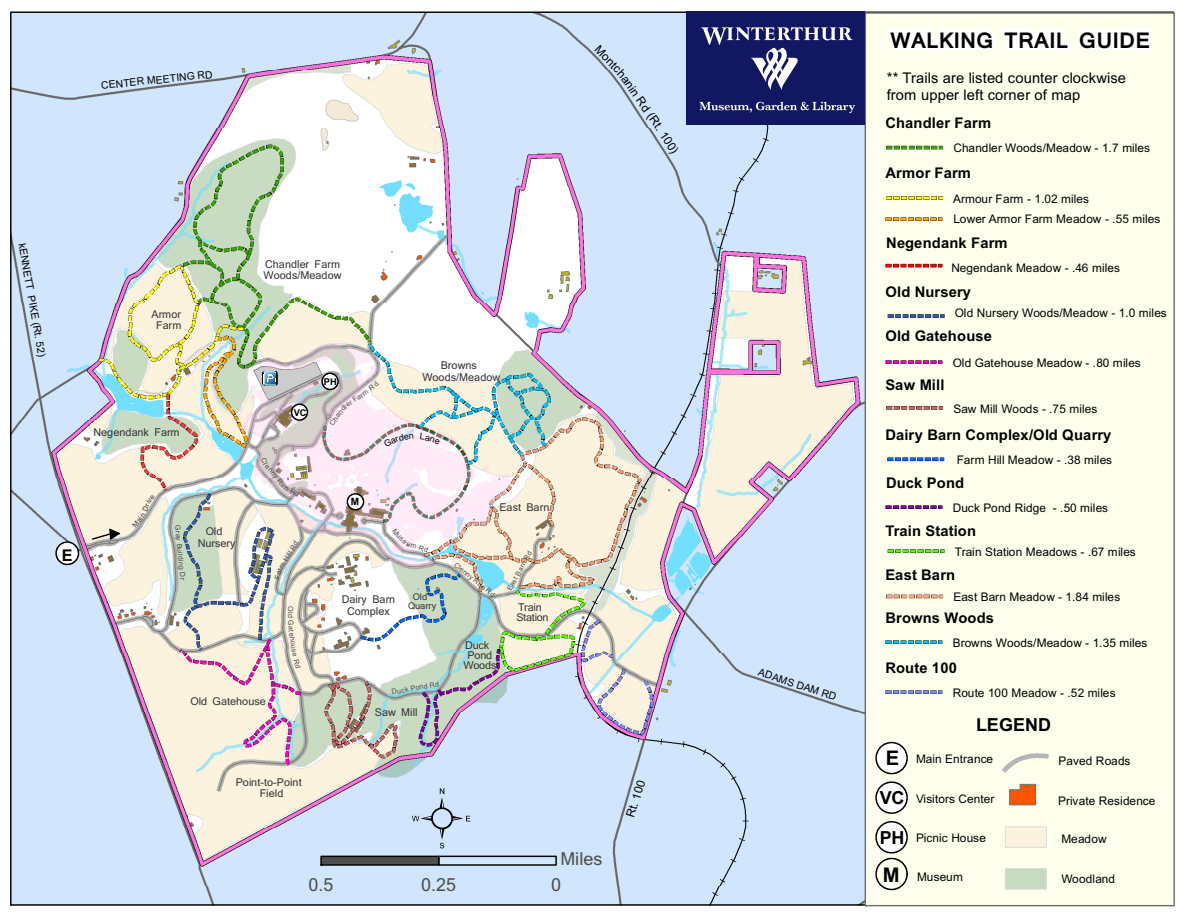
<style>
.page{position:relative;width:1188px;height:918px;background:#fff}
.page>*{position:absolute;margin:0;border:0;box-sizing:border-box;transform-origin:0 0}
.t1{font:86.4px "ESRI North";color:#000}
.t2{font:700 20.85px "Mangal";letter-spacing:.005em;color:#000}
.t3{font:700 20.1px "Arial";color:#000}
.t4{font:700 18px "Arial";letter-spacing:-.005em;color:#000}
.t5{font:17.25px "Mangal";letter-spacing:.005em;color:#4e4e4e}
.t6{font:700 16.2px "Arial";color:#000}
.t7{font:700 14.7px "Arial";letter-spacing:.005em;color:#000}
.t8{font:14.7px/17.2px "Arial";letter-spacing:.005em;color:#000}
.t9{font:11.85px/20.5px "Arial";letter-spacing:.005em;color:#000}
.t10{font:10.5px/11.6px "Mangal";letter-spacing:.005em;color:#343434;text-align:center}
.t11{font:10.5px "Arial";color:#000}
.t12{font:10.5px/10.1px "Mangal";letter-spacing:-.025em;color:#343434}
.t13{font:700 10.05px "Arial";color:#000}
.t14{font:700 9.3px "Arial";color:#000}
.t15{font:9px/9px "Mangal";letter-spacing:-.005em;color:#343434;text-align:center}
.t16{font:7.2px "Arial";color:#4e4e4e}
</style>
<div class="page">
<img style="left:12px;top:14px;width:852px;height:890px">
<div style="left:864px;top:12px;width:311px;height:895px;background:#ffffed"></div>
<svg style="left:320px;top:855px;width:120px;height:11px"></svg>
<div style="left:438px;top:856px;width:119px;height:10px;border:1px solid #000"></div>
<svg style="left:263px;top:371px;width:15px;height:16px"></svg>
<svg style="left:55px;top:541px;width:25px;height:25px"></svg>
<svg style="left:883px;top:12px;width:272px;height:54px"></svg>
<svg style="left:290px;top:403px;width:19px;height:19px"></svg>
<svg style="left:90px;top:528px;width:31px;height:13px"></svg>
<svg style="left:1005px;top:826px;width:42px;height:22px"></svg>
<svg style="left:1005px;top:868px;width:42px;height:22px"></svg>
<svg style="left:1009px;top:784px;width:27px;height:22px"></svg>
<svg style="left:875px;top:741px;width:34px;height:34px"></svg>
<svg style="left:875px;top:781px;width:34px;height:110px"></svg>
<svg style="left:997px;top:751px;width:57px;height:27px;background:#f3f3e4"></svg>
<svg style="left:886px;top:146px;width:57px;height:3px"></svg>
<svg style="left:885px;top:360px;width:57px;height:4px"></svg>
<svg style="left:886px;top:406px;width:57px;height:4px"></svg>
<svg style="left:887px;top:458px;width:57px;height:3px"></svg>
<svg style="left:885px;top:505px;width:57px;height:4px"></svg>
<svg style="left:888px;top:549px;width:57px;height:4px"></svg>
<svg style="left:886px;top:595px;width:57px;height:3px"></svg>
<svg style="left:885px;top:640px;width:57px;height:4px"></svg>
<svg style="left:885px;top:690px;width:57px;height:4px"></svg>
<svg style="left:885px;top:264px;width:57px;height:3px"></svg>
<svg style="left:888px;top:314px;width:57px;height:4px"></svg>
<svg style="left:886px;top:196px;width:57px;height:4px"></svg>
<svg style="left:885px;top:217px;width:57px;height:4px"></svg>
<svg style="left:346px;top:492px;width:19px;height:19px"></svg>
<div style="left:686px;top:12px;width:179px;height:112px;background:#121761"></div>
<svg style="left:701px;top:27px;width:152px;height:63px"></svg>
<svg style="left:700px;top:102px;width:155px;height:11px"></svg>
<svg style="left:384px;top:434px;width:30px;height:13px"></svg>
<svg style="left:420px;top:433px;width:20px;height:11px"></svg>
<svg style="left:132px;top:495px;width:23px;height:33px"></svg>
<svg style="left:321px;top:372px;width:58px;height:39px"></svg>
<svg style="left:275px;top:541px;width:24px;height:38px"></svg>
<svg style="left:288px;top:620px;width:13px;height:48px"></svg>
<svg style="left:392px;top:528px;width:36px;height:24px"></svg>
<svg style="left:617px;top:69px;width:10px;height:9px"></svg>
<svg style="left:641px;top:103px;width:19px;height:23px"></svg>
<svg style="left:668px;top:147px;width:11px;height:8px"></svg>
<svg style="left:261px;top:457px;width:38px;height:40px"></svg>
<p class="t11" style="left:101px;top:82px;width:114px;rotate:-6deg">CENTER MEETING RD</p>
<p class="t9" style="left:604px;top:41px;width:34px;rotate:47deg">Montc</p>
<p class="t9" style="left:632px;top:71px;width:36px;rotate:56deg">anin R</p>
<p class="t9" style="left:665px;top:119px;width:32px;rotate:57deg">t. 100</p>
<p class="t11" style="left:26px;top:242px;width:116px;rotate:80deg">kENNETT PIKE (Rt. 52)</p>
<p class="t10" style="left:152px;top:309px;width:32px">Armor<br>Farm</p>
<p class="t10" style="left:94px;top:428px;width:88px">Negendank Farm</p>
<p class="t10" style="left:264px;top:259px;width:80px;text-align:left">Chandler Farm<br>Woods/Meadow</p>
<p class="t14" style="left:294px;top:409px;width:14px">VC</p>
<p class="t14" style="left:324px;top:378px;width:14px">PH</p>
<p class="t16" style="left:329px;top:423px;width:19px;rotate:-54deg">Chan</p>
<p class="t10" style="left:422px;top:361px;width:80px">Browns<br>Woods/Meadow</p>
<p class="t6" style="left:62px;top:549px;width:12px">E</p>
<p class="t16" style="left:180px;top:525px;width:56px;rotate:84deg">Gray Building Dr</p>
<p class="t10" style="left:198px;top:527px;width:39px">Old<br>Nursery</p>
<p class="t16" style="left:293px;top:606px;width:13px;rotate:90deg">Old</p>
<p class="t10" style="left:190px;top:696px;width:77px">Old Gatehouse</p>
<p class="t13" style="left:351px;top:498px;width:10px">M</p>
<p class="t10" style="left:499px;top:502px;width:51px">East Barn</p>
<p class="t10" style="left:342px;top:595px;width:55px">Dairy Barn<br>Complex</p>
<p class="t15" style="left:408px;top:593px;width:30px">Old<br>Quarry</p>
<p class="t16" style="left:391px;top:689px;width:49px;rotate:-10deg">Duck Pond Rd</p>
<p class="t10" style="left:375px;top:708px;width:44px">Saw Mill</p>
<p class="t16" style="left:457px;top:562px;width:52px;rotate:39deg">Clenny Run Rd</p>
<p class="t12" style="left:463px;top:641px;width:35px;text-align:center">Duck<br>Pond<br>Woods</p>
<p class="t16" style="left:507px;top:589px;width:46px;rotate:-61deg">East Barn Rd</p>
<p class="t12" style="left:516px;top:604px;width:34px">Train<br>Station</p>
<p class="t10" style="left:236px;top:777px;width:68px">Point-to-Point<br>Field</p>
<p class="t1" style="left:412px;top:768px;width:60px">²</p>
<p class="t5" style="left:560px;top:852px;width:44px">Miles</p>
<p class="t5" style="left:309px;top:878px;width:26px">0.5</p>
<p class="t5" style="left:551px;top:878px;width:11px">0</p>
<p class="t5" style="left:421px;top:878px;width:36px">0.25</p>
<p class="t9" style="left:621px;top:815px;width:40px;rotate:-73deg">Rt. 100</p>
<p class="t11" style="left:760px;top:668px;width:83px;rotate:18deg">ADAMS DAM RD</p>
<p class="t2" style="left:890px;top:28px;width:262px">WALKING TRAIL GUIDE</p>
<p class="t8" style="left:887px;top:71px;width:241px">** Trails are listed counter clockwise from upper left corner of map</p>
<p class="t7" style="left:885px;top:117px;width:107px">Chandler Farm</p>
<p class="t9" style="left:954px;top:139px;width:198px">Chandler Woods/Meadow - 1.7 miles</p>
<p class="t7" style="left:885px;top:168px;width:87px">Armor Farm</p>
<p class="t9" style="left:953px;top:189px;width:209px">Armour Farm - 1.02 miles<br>Lower Armor Farm Meadow - .55 miles</p>
<p class="t7" style="left:886px;top:238px;width:123px">Negendank Farm</p>
<p class="t9" style="left:951px;top:259px;width:170px">Negendank Meadow - .46 miles</p>
<p class="t7" style="left:885px;top:287px;width:87px">Old Nursery</p>
<p class="t9" style="left:955px;top:304px;width:213px">Old Nursery Woods/Meadow - 1.0 miles</p>
<p class="t7" style="left:885px;top:331px;width:108px">Old Gatehouse</p>
<p class="t9" style="left:953px;top:354px;width:190px">Old Gatehouse Meadow - .80 miles</p>
<p class="t7" style="left:885px;top:379px;width:61px">Saw Mill</p>
<p class="t9" style="left:954px;top:399px;width:145px">Saw Mill Woods - .75 miles</p>
<p class="t7" style="left:885px;top:430px;width:228px">Dairy Barn Complex/Old Quarry</p>
<p class="t9" style="left:957px;top:450px;width:157px">Farm Hill Meadow - .38 miles</p>
<p class="t7" style="left:886px;top:477px;width:80px">Duck Pond</p>
<p class="t9" style="left:953px;top:499px;width:157px">Duck Pond Ridge - .50 miles</p>
<p class="t7" style="left:885px;top:525px;width:92px">Train Station</p>
<p class="t9" style="left:955px;top:543px;width:182px">Train Station Meadows - .67 miles</p>
<p class="t7" style="left:885px;top:570px;width:71px">East Barn</p>
<p class="t9" style="left:954px;top:588px;width:168px">East Barn Meadow - 1.84 miles</p>
<p class="t7" style="left:885px;top:613px;width:110px">Browns Woods</p>
<p class="t9" style="left:953px;top:634px;width:196px">Browns Woods/Meadow - 1.35 miles</p>
<p class="t7" style="left:885px;top:663px;width:73px">Route 100</p>
<p class="t9" style="left:953px;top:684px;width:164px">Route 100 Meadow - .52 miles</p>
<p class="t3" style="left:886px;top:751px;width:15px">E</p>
<p class="t4" style="left:880px;top:791px;width:26px">VC</p>
<p class="t4" style="left:880px;top:831px;width:26px">PH</p>
<p class="t3" style="left:883px;top:868px;width:18px">M</p>
<p class="t4" style="left:976px;top:718px;width:76px">LEGEND</p>
<p class="t9" style="left:916px;top:749px;width:79px">Main Entrance</p>
<p class="t9" style="left:916px;top:790px;width:80px">Visitors Center</p>
<p class="t9" style="left:916px;top:829px;width:71px">Picnic House</p>
<p class="t9" style="left:917px;top:868px;width:47px">Museum</p>
<p class="t9" style="left:1059px;top:752px;width:73px">Paved Roads</p>
<p class="t9" style="left:1058px;top:791px;width:99px">Private Residence</p>
<p class="t9" style="left:1062px;top:830px;width:47px">Meadow</p>
<p class="t9" style="left:1062px;top:869px;width:55px">Woodland</p>
</div>
